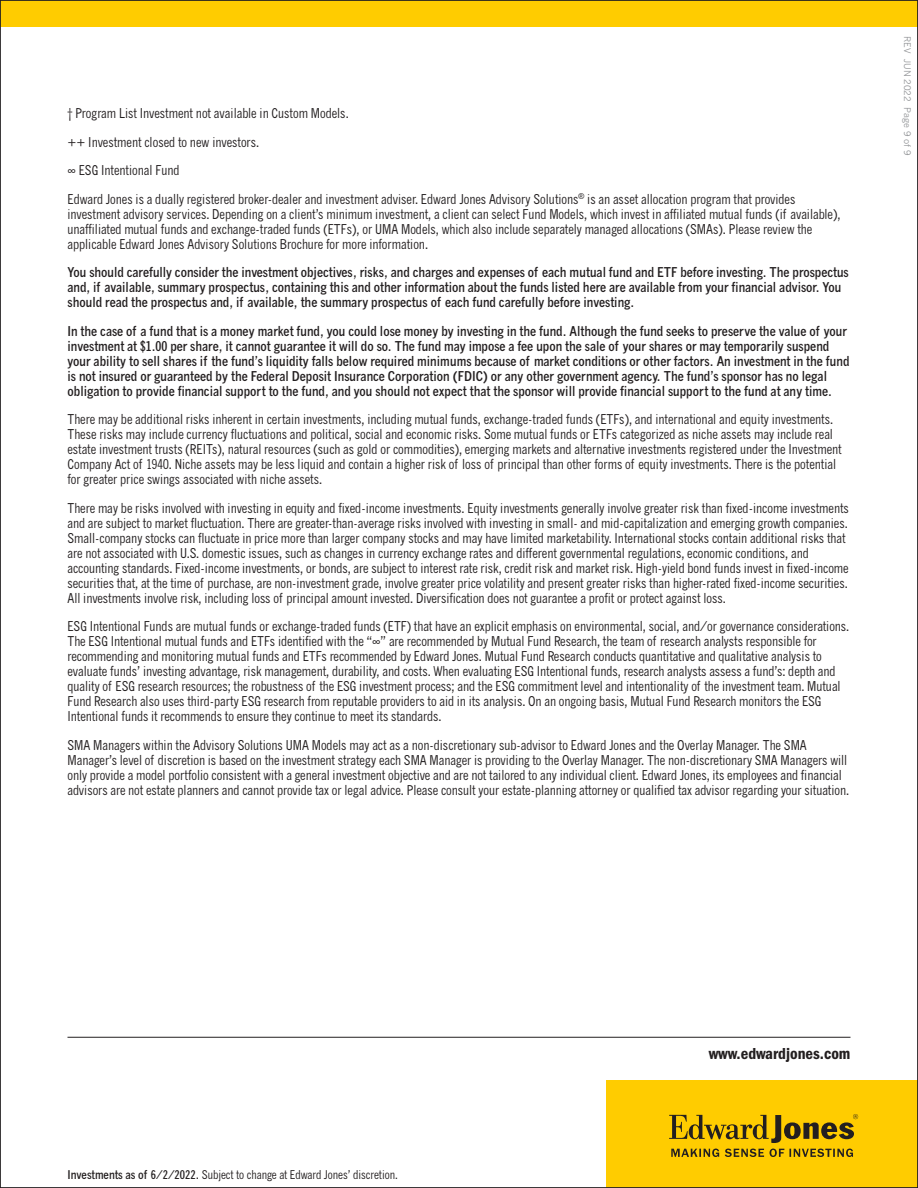
<style>
.page{position:relative;width:918px;height:1188px;background:#fff}
.page>*{position:absolute;margin:0;border:0;box-sizing:border-box;transform-origin:0 0}
.t1{font:16.5px "ITC Franklin Gothic Std Dm Cd";color:#231f20}
.t2{font:condensed 13.5px/15px "News Gothic MT Pro";color:#231f20}
.t3{font:700 condensed 13.5px/15px "News Gothic MT Pro";color:#231f20}
.t4{font:condensed 12px "News Gothic MT Pro";color:#231f20}
.t5{font:9px "News Gothic MT Pro";color:#939598}
.s1{font-weight:700}
</style>
<div class="page">
<div style="left:607px;top:1080px;width:311px;height:108px;background:#fc0"></div>
<svg style="left:671px;top:1149px;width:48px;height:8px"></svg>
<svg style="left:725px;top:1149px;width:39px;height:8px"></svg>
<svg style="left:770px;top:1149px;width:83px;height:8px"></svg>
<svg style="left:669px;top:1114px;width:189px;height:29px"></svg>
<div style="left:0;top:0;width:918px;height:27px;background:#fc0"></div>
<hr style="left:68px;top:1037px;width:782px;height:1px;background:#231f20">
<p class="t2" style="left:68px;top:99px;width:729px;line-height:28.5px">† Program List Investment not available in Custom Models.<br>++ Investment closed to new investors.<br>∞ ESG Intentional Fund<br>Edward Jones is a dually registered broker-dealer and investment adviser. Edward Jones Advisory Solutions<sup>®</sup> is an asset allocation program that provides</p>
<p class="t2" style="left:67px;top:206px;width:775px">investment advisory services. Depending on a client’s minimum investment, a client can select Fund Models, which invest in affiliated mutual funds (if available), unaffiliated mutual funds and exchange-traded funds (ETFs), or UMA Models, which also include separately managed allocations (SMAs). Please review the applicable Edward Jones Advisory Solutions Brochure for more information.</p>
<p class="t3" style="left:67px;top:264px;width:783px">You should carefully consider the investment objectives, risks, and charges and expenses of each mutual fund and ETF before investing. The prospectus and, if available, summary prospectus, containing this and other information about the funds listed here are available from your financial advisor. You should read the prospectus and, if available, the summary prospectus of each fund carefully before investing.</p>
<p class="t3" style="left:67px;top:323px;width:783px">In the case of a fund that is a money market fund, you could lose money by investing in the fund. Although the fund seeks to preserve the value of your investment at $1.00 per share, it cannot guarantee it will do so. The fund may impose a fee upon the sale of your shares or may temporarily suspend your ability to sell shares if the fund’s liquidity falls below required minimums because of market conditions or other factors. An investment in the fund is not insured or guaranteed by the Federal Deposit Insurance Corporation (FDIC) or any other government agency. The fund’s sponsor has no legal obligation to provide financial support to the fund, and you should not expect that the sponsor will provide financial support to the fund at any time.</p>
<p class="t2" style="left:67px;top:412px;width:776px">There may be additional risks inherent in certain investments, including mutual funds, exchange-traded funds (ETFs), and international and equity investments.<br>These risks may include currency fluctuations and political, social and economic risks. Some mutual funds or ETFs categorized as niche assets may include real estate investment trusts (REITs), natural resources (such as gold or commodities), emerging markets and alternative investments registered under the Investment Company Act of 1940. Niche assets may be less liquid and contain a higher risk of loss of principal than other forms of equity investments. There is the potential for greater price swings associated with niche assets.</p>
<p class="t2" style="left:67px;top:500px;width:783px">There may be risks involved with investing in equity and fixed-income investments. Equity investments generally involve greater risk than fixed-income investments and are subject to market fluctuation. There are greater-than-average risks involved with investing in small- and mid-capitalization and emerging growth companies.<br>Small-company stocks can fluctuate in price more than larger company stocks and may have limited marketability. International stocks contain additional risks that are not associated with U.S. domestic issues, such as changes in currency exchange rates and different governmental regulations, economic conditions, and accounting standards. Fixed-income investments, or bonds, are subject to interest rate risk, credit risk and market risk. High-yield bond funds invest in fixed-income securities that, at the time of purchase, are non-investment grade, involve greater price volatility and present greater risks than higher-rated fixed-income securities.<br>All investments involve risk, including loss of principal amount invested. Diversification does not guarantee a profit or protect against loss.</p>
<p class="t2" style="left:67px;top:619px;width:783px">ESG Intentional Funds are mutual funds or exchange-traded funds (ETF) that have an explicit emphasis on environmental, social, and/or governance considerations.<br>The ESG Intentional mutual funds and ETFs identified with the “∞” are recommended by Mutual Fund Research, the team of research analysts responsible for recommending and monitoring mutual funds and ETFs recommended by Edward Jones. Mutual Fund Research conducts quantitative and qualitative analysis to evaluate funds’ investing advantage, risk management, durability, and costs. When evaluating ESG Intentional funds, research analysts assess a fund’s: depth and quality of ESG research resources; the robustness of the ESG investment process; and the ESG commitment level and intentionality of the investment team. Mutual Fund Research also uses third-party ESG research from reputable providers to aid in its analysis. On an ongoing basis, Mutual Fund Research monitors the ESG Intentional funds it recommends to ensure they continue to meet its standards.</p>
<p class="t2" style="left:67px;top:737px;width:783px">SMA Managers within the Advisory Solutions UMA Models may act as a non-discretionary sub-advisor to Edward Jones and the Overlay Manager. The SMA Manager’s level of discretion is based on the investment strategy each SMA Manager is providing to the Overlay Manager. The non-discretionary SMA Managers will only provide a model portfolio consistent with a general investment objective and are not tailored to any individual client. Edward Jones, its employees and financial advisors are not estate planners and cannot provide tax or legal advice. Please consult your estate-planning attorney or qualified tax advisor regarding your situation.</p>
<p class="t5" style="left:913px;top:36px;width:121px;rotate:90deg">REV JUN 2022 Page 9 of 9</p>
<p class="t4" style="left:68px;top:1168px;width:332px"><span class="s1">Investments as of 6/2/2022.</span> Subject to change at Edward Jones’ discretion.</p>
<p class="t1" style="left:709px;top:1044px;width:143px">www.edwardjones.com</p>
</div>
